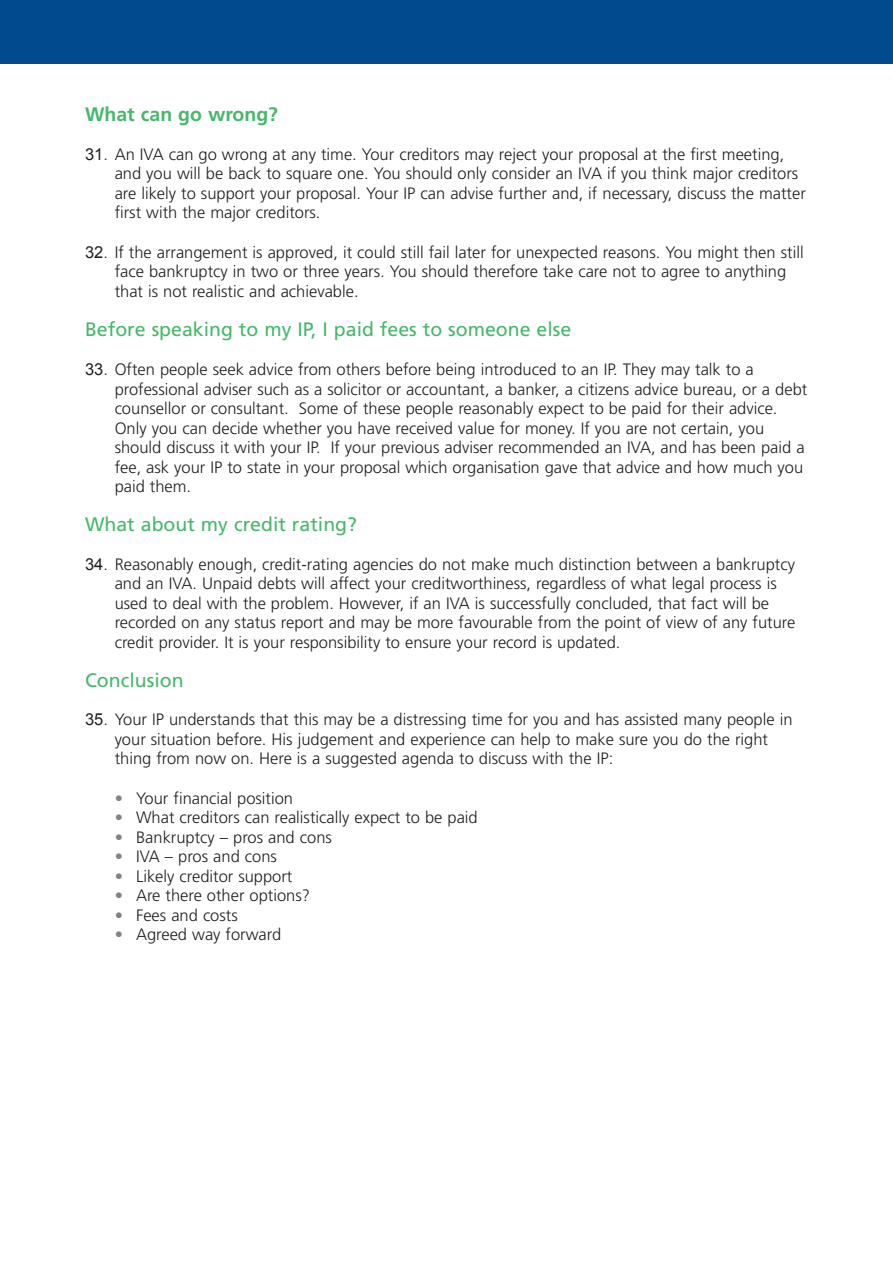
<style>
.page{position:relative;width:893px;height:1263px;background:#fff}
.page>*{position:absolute;margin:0;border:0;box-sizing:border-box;transform-origin:0 0}
.t1{font:19.5px "Frutiger";color:#46b869}
.t2{font:700 19.5px "Frutiger";color:#46b869}
.t3{font:300 16.5px/19.5px "Frutiger";color:#231f20}
.s1{font-family:"Arial";font-weight:400}
.s2{color:#808285}
</style>
<div class="page">
<div style="left:0;top:0;width:893px;height:64px;background:#004a8d"></div>
<p class="t2" style="left:85px;top:106px;width:194px">What can go wrong?</p>
<p class="t3" style="left:115px;top:146px;width:693px;text-indent:-30px"><span class="s1">31</span>. An IVA can go wrong at any time. Your creditors may reject your proposal at the first meeting, and you will be back to square one. You should only consider an IVA if you think major creditors are likely to support your proposal. Your IP can advise further and, if necessary, discuss the matter first with the major creditors.</p>
<p class="t3" style="left:115px;top:243px;width:690px;text-indent:-30px"><span class="s1">32</span>. If the arrangement is approved, it could still fail later for unexpected reasons. You might then still face bankruptcy in two or three years. You should therefore take care not to agree to anything that is not realistic and achievable.</p>
<p class="t1" style="left:85px;top:321px;width:488px">Before speaking to my IP, I paid fees to someone else</p>
<p class="t3" style="left:115px;top:361px;width:694px;text-indent:-30px"><span class="s1">33</span>. Often people seek advice from others before being introduced to an IP. They may talk to a professional adviser such as a solicitor or accountant, a banker, a citizens advice bureau, or a debt counsellor or consultant. Some of these people reasonably expect to be paid for their advice.<br>Only you can decide whether you have received value for money. If you are not certain, you should discuss it with your IP. If your previous adviser recommended an IVA, and has been paid a fee, ask your IP to state in your proposal which organisation gave that advice and how much you paid them.</p>
<p class="t1" style="left:85px;top:516px;width:273px">What about my credit rating?</p>
<p class="t3" style="left:115px;top:555px;width:682px;text-indent:-30px"><span class="s1">34</span>. Reasonably enough, credit-rating agencies do not make much distinction between a bankruptcy and an IVA. Unpaid debts will affect your creditworthiness, regardless of what legal process is used to deal with the problem. However, if an IVA is successfully concluded, that fact will be recorded on any status report and may be more favourable from the point of view of any future credit provider. It is your responsibility to ensure your record is updated.</p>
<p class="t1" style="left:85px;top:672px;width:100px">Conclusion</p>
<p class="t3" style="left:115px;top:711px;width:679px;text-indent:-30px"><span class="s1">35</span>. Your IP understands that this may be a distressing time for you and has assisted many people in your situation before. His judgement and experience can help to make sure you do the right thing from now on. Here is a suggested agenda to discuss with the IP:</p>
<p class="t3" style="left:115px;top:789px;width:180px"><span class="s2">•</span> Your financial position</p>
<p class="t3" style="left:115px;top:809px;width:364px"><span class="s2">•</span> What creditors can realistically expect to be paid</p>
<p class="t3" style="left:115px;top:828px;width:219px"><span class="s2">•</span> Bankruptcy – pros and cons</p>
<p class="t3" style="left:115px;top:848px;width:164px"><span class="s2">•</span> IVA – pros and cons</p>
<p class="t3" style="left:115px;top:867px;width:179px"><span class="s2">•</span> Likely creditor support</p>
<p class="t3" style="left:115px;top:887px;width:197px"><span class="s2">•</span> Are there other options?</p>
<p class="t3" style="left:115px;top:906px;width:124px"><span class="s2">•</span> Fees and costs</p>
<p class="t3" style="left:115px;top:926px;width:168px"><span class="s2">•</span> Agreed way forward</p>
</div>
